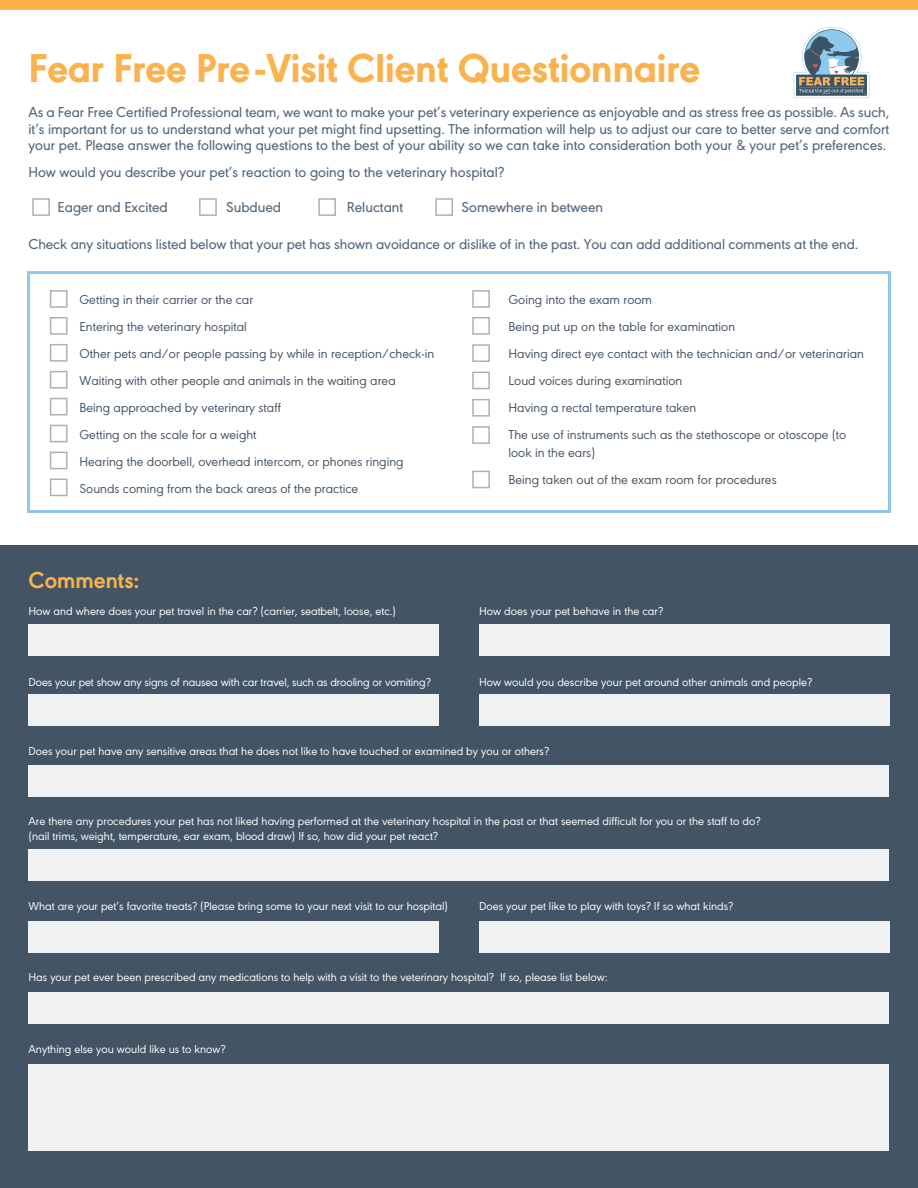
<style>
.page{position:relative;width:918px;height:1188px;background:#fff}
.page>*{position:absolute;margin:0;border:0;box-sizing:border-box;transform-origin:0 0}
.t1{font:800 42px "URW Geometric";color:#fbb24c}
.t2{font:700 24px "URW Geometric";color:#fbb24c}
.t3{font:500 15px/16.5px "URW Geometric";color:#556a7e;text-align:justify}
.t4{font:13.5px/27px "URW Geometric";color:#435464}
.t5{font:12px/15px "URW Geometric";color:#fff}
</style>
<div class="page">
<div style="left:0;top:0;width:918px;height:10px;background:#fbb24c"></div>
<div style="left:0;top:546px;width:918px;height:642px;background:#435464"></div>
<div style="left:27px;top:271px;width:864px;height:242px;border:3px solid #8ec7e9"></div>
<div style="left:28px;top:624px;width:411px;height:31px;background:#f0f1f1"></div>
<div style="left:28px;top:695px;width:411px;height:31px;background:#f0f1f1"></div>
<div style="left:479px;top:624px;width:411px;height:31px;background:#f0f1f1"></div>
<div style="left:479px;top:695px;width:411px;height:31px;background:#f0f1f1"></div>
<div style="left:28px;top:765px;width:862px;height:31px;background:#f0f1f1"></div>
<div style="left:28px;top:850px;width:862px;height:31px;background:#f0f1f1"></div>
<div style="left:28px;top:921px;width:411px;height:31px;background:#f0f1f1"></div>
<div style="left:479px;top:921px;width:411px;height:31px;background:#f0f1f1"></div>
<div style="left:28px;top:992px;width:862px;height:31px;background:#f0f1f1"></div>
<div style="left:28px;top:1064px;width:862px;height:86px;background:#f0f1f1"></div>
<svg style="left:794px;top:27px;width:75px;height:71px"></svg>
<div style="left:32px;top:198px;width:18px;height:18px;border:2px solid #abb2b7"></div>
<div style="left:50px;top:290px;width:18px;height:18px;border:2px solid #abb2b7"></div>
<div style="left:50px;top:317px;width:18px;height:18px;border:2px solid #abb2b7"></div>
<div style="left:50px;top:344px;width:18px;height:18px;border:2px solid #abb2b7"></div>
<div style="left:50px;top:371px;width:18px;height:18px;border:2px solid #abb2b7"></div>
<div style="left:50px;top:398px;width:18px;height:17px;border:2px solid #abb2b7"></div>
<div style="left:50px;top:425px;width:18px;height:17px;border:2px solid #abb2b7"></div>
<div style="left:50px;top:452px;width:18px;height:17px;border:2px solid #abb2b7"></div>
<div style="left:50px;top:479px;width:18px;height:17px;border:2px solid #abb2b7"></div>
<div style="left:472px;top:290px;width:18px;height:18px;border:2px solid #abb2b7"></div>
<div style="left:472px;top:317px;width:18px;height:18px;border:2px solid #abb2b7"></div>
<div style="left:472px;top:344px;width:18px;height:18px;border:2px solid #abb2b7"></div>
<div style="left:472px;top:372px;width:18px;height:17px;border:2px solid #abb2b7"></div>
<div style="left:472px;top:399px;width:18px;height:18px;border:2px solid #abb2b7"></div>
<div style="left:472px;top:426px;width:18px;height:18px;border:2px solid #abb2b7"></div>
<div style="left:472px;top:471px;width:18px;height:17px;border:2px solid #abb2b7"></div>
<div style="left:199px;top:198px;width:18px;height:18px;border:2px solid #abb2b7"></div>
<div style="left:318px;top:198px;width:18px;height:18px;border:2px solid #abb2b7"></div>
<div style="left:435px;top:198px;width:18px;height:18px;border:2px solid #abb2b7"></div>
<h1 class="t1" style="left:28px;top:37px;width:673px">Fear Free Pre-Visit Client Questionnaire</h1>
<p class="t3" style="left:28px;top:103px;width:862px">As a Fear Free Certified Professional team, we want to make your pet’s veterinary experience as enjoyable and as stress free as possible. As such, it’s important for us to understand what your pet might find upsetting. The information will help us to adjust our care to better serve and comfort your pet. Please answer the following questions to the best of your ability so we can take into consideration both your &amp; your pet’s preferences.</p>
<p class="t3" style="left:28px;top:163px;width:477px">How would you describe your pet’s reaction to going to the veterinary hospital?</p>
<p class="t3" style="left:58px;top:197px;width:112px">Eager and Excited</p>
<p class="t3" style="left:226px;top:197px;width:56px">Subdued</p>
<p class="t3" style="left:347px;top:197px;width:58px">Reluctant</p>
<p class="t3" style="left:462px;top:197px;width:143px">Somewhere in between</p>
<p class="t3" style="left:28px;top:235px;width:831px">Check any situations listed below that your pet has shown avoidance or dislike of in the past. You can add additional comments at the end.</p>
<p class="t4" style="left:80px;top:285px;width:357px">Getting in their carrier or the car<br>Entering the veterinary hospital<br>Other pets and/or people passing by while in reception/check-in Waiting with other people and animals in the waiting area<br>Being approached by veterinary staff<br>Getting on the scale for a weight<br>Hearing the doorbell, overhead intercom, or phones ringing Sounds coming from the back areas of the practice</p>
<p class="t4" style="left:509px;top:285px;width:357px">Going into the exam room<br>Being put up on the table for examination<br>Having direct eye contact with the technician and/or veterinarian Loud voices during examination<br>Having a rectal temperature taken<br>The use of instruments such as the stethoscope or otoscope (to</p>
<p class="t4" style="left:509px;top:437px;width:270px">look in the ears)<br>Being taken out of the exam room for procedures</p>
<h2 class="t2" style="left:28px;top:562px;width:113px">Comments:</h2>
<p class="t5" style="left:28px;top:603px;width:369px">How and where does your pet travel in the car? (carrier, seatbelt, loose, etc.)</p>
<p class="t5" style="left:28px;top:673px;width:404px">Does your pet show any signs of nausea with car travel, such as drooling or vomiting?</p>
<p class="t5" style="left:479px;top:603px;width:185px">How does your pet behave in the car?</p>
<p class="t5" style="left:479px;top:673px;width:335px">How would you describe your pet around other animals and people?</p>
<p class="t5" style="left:28px;top:742px;width:522px">Does your pet have any sensitive areas that he does not like to have touched or examined by you or others?</p>
<p class="t5" style="left:28px;top:812px;width:733px">Are there any procedures your pet has not liked having performed at the veterinary hospital in the past or that seemed difficult for you or the staff to do? (nail trims, weight, temperature, ear exam, blood draw) If so, how did your pet react?</p>
<p class="t5" style="left:28px;top:897px;width:421px">What are your pet’s favorite treats? (Please bring some to your next visit to our hospital)</p>
<p class="t5" style="left:479px;top:897px;width:256px">Does your pet like to play with toys? If so what kinds?</p>
<p class="t5" style="left:28px;top:968px;width:580px">Has your pet ever been prescribed any medications to help with a visit to the veterinary hospital? If so, please list below:</p>
<p class="t5" style="left:28px;top:1040px;width:199px">Anything else you would like us to know?</p>
</div>
